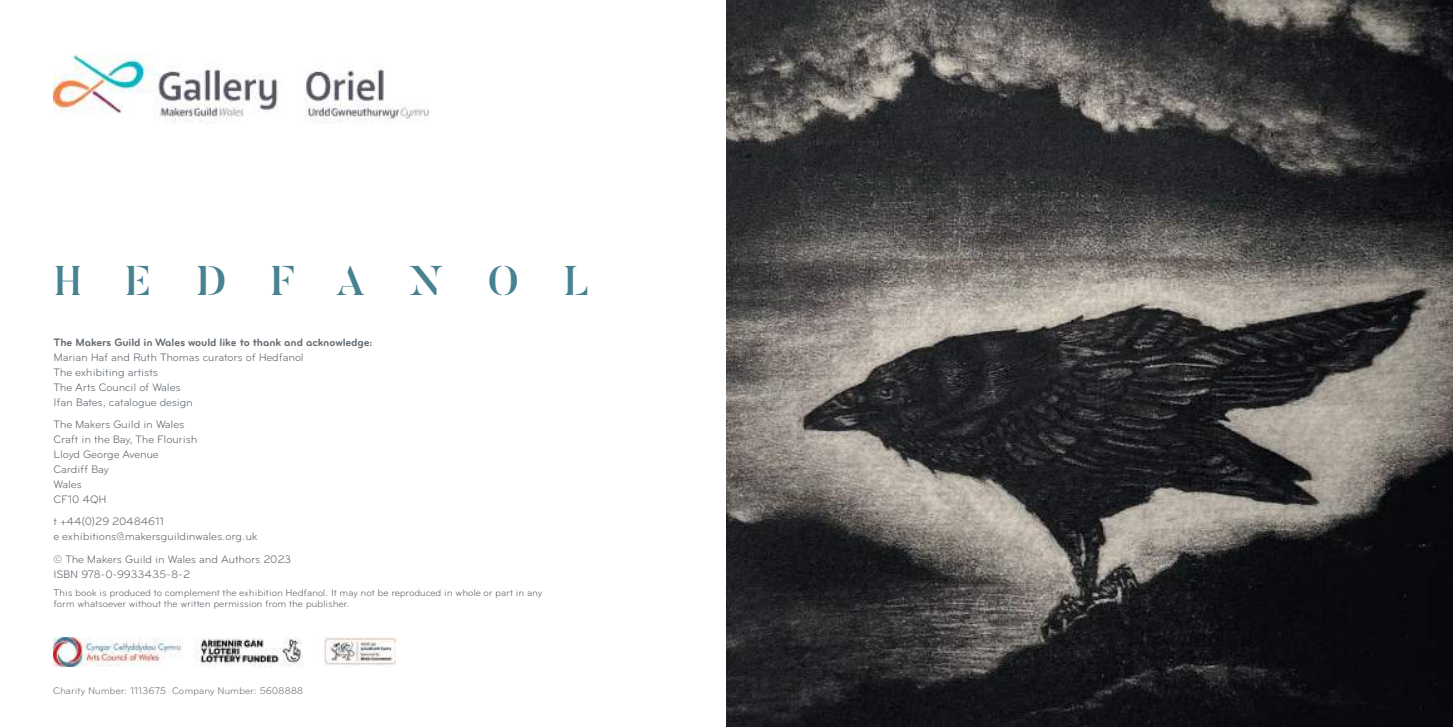
<style>
.page{position:relative;width:1453px;height:727px;background:#fff}
.page>*{position:absolute;margin:0;border:0;box-sizing:border-box;transform-origin:0 0}
.t1{font:500 41.25px "Butler Stencil";letter-spacing:1.08em;color:#478290}
.t2{font:11.25px/15px "Bryant";letter-spacing:-.01em;color:#626a71}
.t3{font:11.25px "Bryant Bold Alternate";letter-spacing:-.01em;color:#626a71}
.t4{font:10px/11.2px "Bryant";letter-spacing:-.01em;color:#626a71}
.t5{font:10px "Bryant";letter-spacing:-.015em;color:#6d757b}
</style>
<div class="page">
<img style="left:54px;top:53px;width:374px;height:71px">
<img style="left:53px;top:637px;width:342px;height:29px">
<img style="left:726px;top:0;width:727px;height:726px">
<h1 class="t1" style="left:55px;top:255px;width:537px">HEDFANOL</h1>
<p class="t3" style="left:54px;top:335px;width:320px">The Makers Guild in Wales would like to thank and acknowledge:</p>
<p class="t2" style="left:54px;top:350px;width:252px">Marian Haf and Ruth Thomas curators of Hedfanol<br>The exhibiting artists<br>The Arts Council of Wales<br>Ifan Bates, catalogue design</p>
<p class="t2" style="left:54px;top:417px;width:146px">The Makers Guild in Wales<br>Craft in the Bay, The Flourish<br>Lloyd George Avenue<br>Cardiff Bay<br>Wales<br>CF10 4QH</p>
<p class="t2" style="left:54px;top:514px;width:206px">t +44(0)29 20484611<br>e exhibitions@makersguildinwales.org.uk</p>
<p class="t2" style="left:54px;top:551px;width:239px">© The Makers Guild in Wales and Authors 2023<br>ISBN 978-0-9933435-8-2</p>
<p class="t4" style="left:54px;top:586px;width:490px">This book is produced to complement the exhibition Hedfanol. It may not be reproduced in whole or part in any form whatsoever without the written permission from the publisher.</p>
<p class="t5" style="left:53px;top:684px;width:252px">Charity Number: 1113675 Company Number: 5608888</p>
</div>
